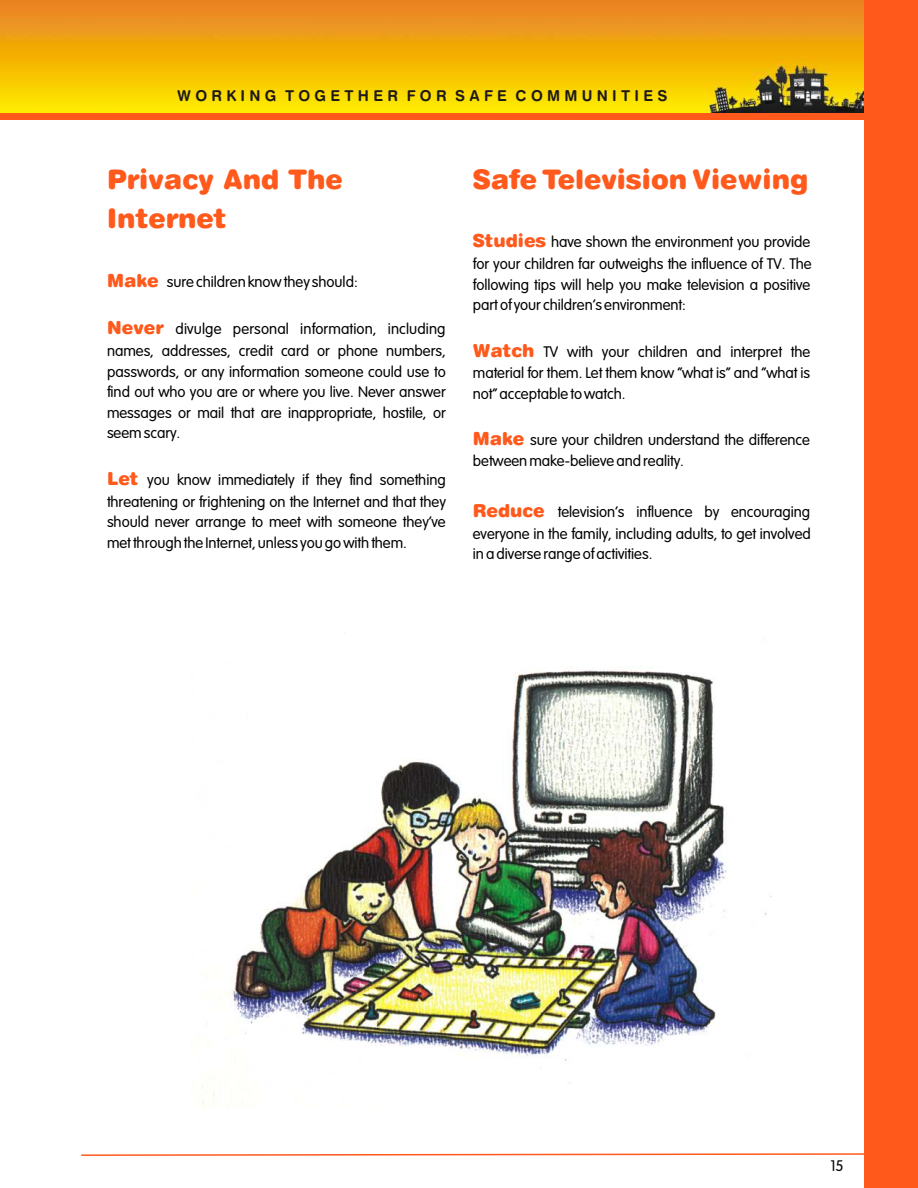
<style>
.page{position:relative;width:918px;height:1188px;background:#fff}
.page>*{position:absolute;margin:0;border:0;box-sizing:border-box;transform-origin:0 0}
.t1{font:27px/38.8px "Swis 721 Blk Rnd BT";color:#ff591c}
.t2{font:18px "Swis 721 Blk Rnd BT";color:#ff591c}
.t3{font:15px/21px "VAG Rounded Lt";color:#000;text-align:justify}
.t4{font:15px "Swis 721 Bd Rnd BT";letter-spacing:.285em;color:#1f1a17}
</style>
<div class="page">
<img style="left:202px;top:670px;width:569px;height:438px">
<img style="left:0;top:0;width:864px;height:114px">
<div style="left:864px;top:0;width:54px;height:1188px;background:#ff591c"></div>
<div style="left:0;top:114px;width:866px;height:6px;background:#ff591c"></div>
<svg style="left:81px;top:1153px;width:783px;height:3px"></svg>
<p class="t4" style="left:177px;top:90px;width:492px">WORKING TOGETHER FOR SAFE COMMUNITIES</p>
<h1 class="t1" style="left:107px;top:163px;width:237px">Privacy And The<br>Internet</h1>
<p class="t2" style="left:107px;top:273px;width:53px">Make</p>
<p class="t2" style="left:107px;top:320px;width:58px">Never</p>
<p class="t3" style="left:167px;top:272px;width:192px">sure children know they should:</p>
<p class="t3" style="left:107px;top:320px;width:340px;text-indent:69px">divulge personal information, including names, addresses, credit card or phone numbers, passwords, or any information someone could use to find out who you are or where you live. Never answer messages or mail that are inappropriate, hostile, or seem scary.</p>
<p class="t3" style="left:107px;top:470px;width:340px;text-indent:40px">you know immediately if they find something threatening or frightening on the Internet and that they should never arrange to meet with someone they’ve met through the Internet, unless you go with them.</p>
<p class="t2" style="left:107px;top:471px;width:33px">Let</p>
<h1 class="t1" style="left:473px;top:162px;width:337px">Safe Television Viewing</h1>
<p class="t2" style="left:473px;top:234px;width:75px">Studies</p>
<p class="t3" style="left:473px;top:233px;width:340px;text-indent:78px">have shown the environment you provide for your children far outweighs the influence of TV. The following tips will help you make television a positive part of your children’s environment:</p>
<p class="t3" style="left:473px;top:342px;width:339px;text-indent:71px">TV with your children and interpret the material for them. Let them know “what is” and “what is not” acceptable to watch.</p>
<p class="t3" style="left:473px;top:430px;width:339px;line-height:21.8px;text-indent:57px">sure your children understand the difference between make-believe and reality.</p>
<p class="t3" style="left:473px;top:502px;width:339px;text-indent:85px">television’s influence by encouraging everyone in the family, including adults, to get involved in a diverse range of activities.</p>
<p class="t2" style="left:473px;top:343px;width:63px">Watch</p>
<p class="t2" style="left:473px;top:431px;width:53px">Make</p>
<p class="t2" style="left:473px;top:503px;width:73px">Reduce</p>
<p class="t3" style="left:830px;top:1156px;width:15px">15</p>
</div>
